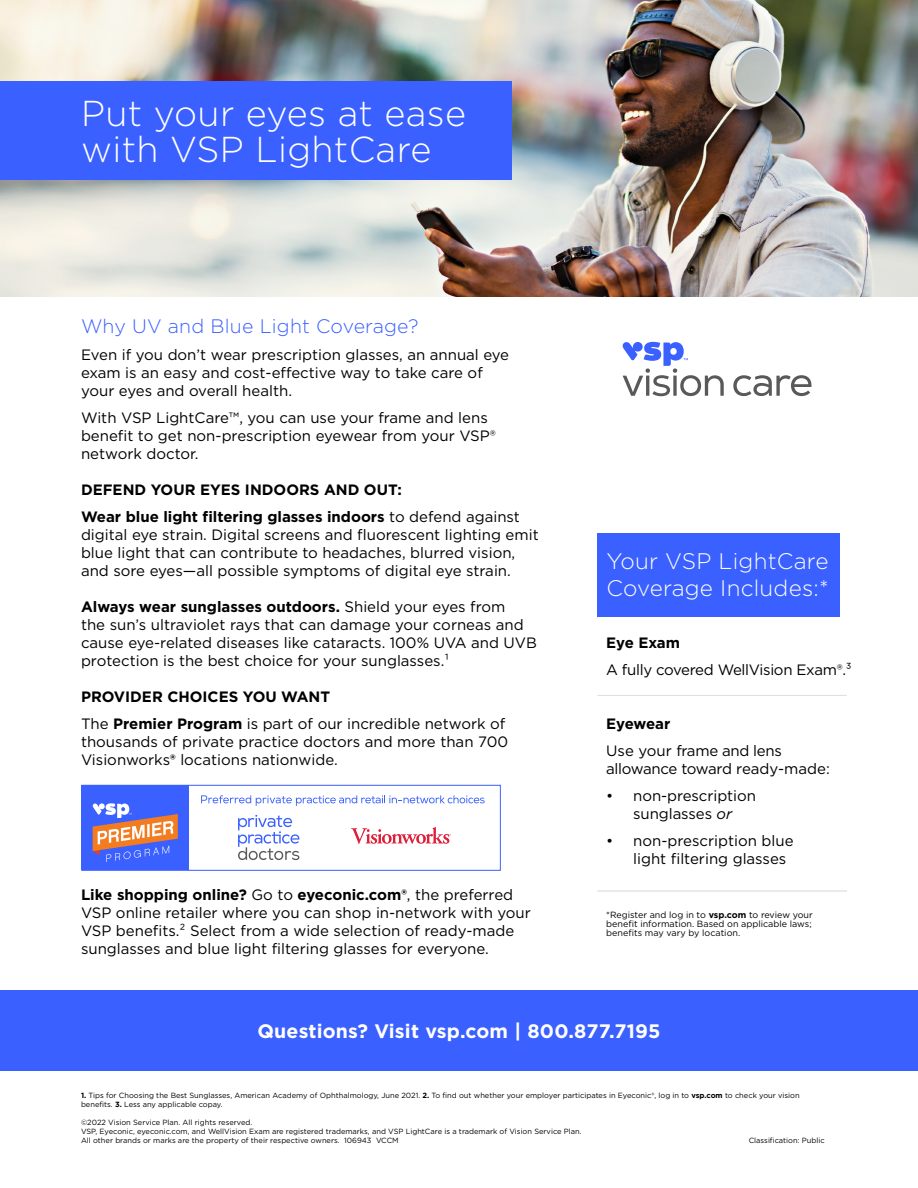
<style>
.page{position:relative;width:918px;height:1188px;background:#fff}
.page>*{position:absolute;margin:0;border:0;box-sizing:border-box;transform-origin:0 0}
.VSP_CORE_Heading_1{font:300 36px/36px "Gotham";letter-spacing:.01em;color:#fff}
.VSP_CORE_Heading_3{font:300 22.5px/27px "Gotham";letter-spacing:.01em;color:#fff}
.VSP_CORE_CTA_BAR{font:700 19.5px "Gotham";letter-spacing:.01em;color:#fff}
.VSP_CORE_Heading_3-2{font:300 19.5px "Gotham";letter-spacing:.01em;color:#3a60ff}
.t1{font:15px/18px "Gotham";color:#000}
.t2{font:15px/18px "Gotham";letter-spacing:-.02em;color:#000}
.t3{font:700 15px "Gotham";color:#000}
.t4{font:700 15px "Gotham";letter-spacing:-.02em;color:#000}
.t5{font:9px/9px "Gotham";color:#000}
.t6{font:7.5px/9px "Gotham";color:#000}
.s1{font-weight:700}
.s2{font-style:italic}
</style>
<div class="page">
<img style="left:416px;top:0;width:502px;height:297px">
<img style="left:0;top:0;width:416px;height:297px">
<div style="left:0;top:81px;width:512px;height:99px;background:#3a60ff"></div>
<div style="left:597px;top:533px;width:250px;height:84px;background:#3a60ff"></div>
<hr style="left:597px;top:695px;width:250px;height:1px;background:#dcddde">
<hr style="left:597px;top:891px;width:250px;height:1px;background:#d6d6d6">
<div style="left:0;top:990px;width:918px;height:81px;background:#3a60ff"></div>
<div style="left:840px;top:508px;width:15px;height:123px;background:#fff"></div>
<div style="left:82px;top:785px;width:107px;height:85px;background:#3a60ff"></div>
<div style="left:81px;top:785px;width:420px;height:86px;border:1px solid #3a60ff"></div>
<svg style="left:351px;top:827px;width:100px;height:17px"></svg>
<svg style="left:238px;top:815px;width:62px;height:45px"></svg>
<svg style="left:93px;top:803px;width:85px;height:59px"></svg>
<svg style="left:201px;top:795px;width:284px;height:11px"></svg>
<svg style="left:623px;top:342px;width:189px;height:54px"></svg>
<p class="VSP_CORE_Heading_1" style="left:81px;top:94px;width:387px">Put your eyes at ease with VSP LightCare</p>
<p class="VSP_CORE_Heading_3-2" style="left:81px;top:314px;width:339px">Why UV and Blue Light Coverage?</p>
<p class="t1" style="left:81px;top:345px;width:430px">Even if you don’t wear prescription glasses, an annual eye exam is an easy and cost-effective way to take care of your eyes and overall health.</p>
<p class="t1" style="left:81px;top:408px;width:416px">With VSP LightCare™, you can use your frame and lens benefit to get non-prescription eyewear from your VSP® network doctor.</p>
<p class="t3" style="left:81px;top:480px;width:323px">DEFEND YOUR EYES INDOORS AND OUT:</p>
<p class="t1" style="left:81px;top:507px;width:459px"><span class="s1">Wear blue light filtering glasses indoors</span> to defend against digital eye strain. Digital screens and fluorescent lighting emit blue light that can contribute to headaches, blurred vision, and sore eyes—all possible symptoms of digital eye strain.</p>
<p class="t1" style="left:81px;top:597px;width:458px"><span class="s1">Always wear sunglasses outdoors.</span> Shield your eyes from<br>the sun’s ultraviolet rays that can damage your corneas and cause eye-related diseases like cataracts. 100% UVA and UVB protection is the best choice for your sunglasses.¹</p>
<p class="t3" style="left:81px;top:687px;width:251px">PROVIDER CHOICES YOU WANT</p>
<p class="t1" style="left:81px;top:714px;width:429px">The <span class="s1">Premier Program</span> is part of our incredible network of thousands of private practice doctors and more than 700<br>Visionworks<span class="s1">®</span> locations nationwide.</p>
<p class="t1" style="left:81px;top:885px;width:451px"><span class="s1">Like shopping online?</span> Go to <span class="s1">eyeconic.com®</span>, the preferred VSP online retailer where you can shop in-network with your VSP benefits.² Select from a wide selection of ready-made sunglasses and blue light filtering glasses for everyone.</p>
<p class="VSP_CORE_Heading_3" style="left:607px;top:546px;width:224px">Your VSP LightCare<br>Coverage Includes:*</p>
<p class="t3" style="left:606px;top:633px;width:75px">Eye Exam</p>
<p class="t2" style="left:606px;top:660px;width:247px">A fully covered WellVision Exam®.³</p>
<p class="t4" style="left:606px;top:714px;width:66px">Eyewear</p>
<p class="t2" style="left:606px;top:741px;width:225px">Use your frame and lens allowance toward ready-made:</p>
<p class="t1" style="left:606px;top:786px;width:151px;text-align:center">• non-prescription sunglasses <span class="s2">or</span></p>
<p class="t1" style="left:633px;top:831px;width:162px;text-indent:-27px">• non-prescription blue light filtering glasses</p>
<p class="t5" style="left:606px;top:910px;width:208px">*Register and log in to <span class="s1">vsp.com</span> to review your benefit information. Based on applicable laws; benefits may vary by location.</p>
<p class="VSP_CORE_CTA_BAR" style="left:257px;top:1018px;width:405px">Questions? Visit vsp.com | 800.877.7195</p>
<p class="t6" style="left:81px;top:1091px;width:720px"><span class="s1">1.</span> Tips for Choosing the Best Sunglasses, American Academy of Ophthalmology, June 2021. <span class="s1">2.</span> To find out whether your employer participates in Eyeconic®, log in to <span class="s1">vsp.com</span> to check your vision benefits. <span class="s1">3.</span> Less any applicable copay.</p>
<p class="t6" style="left:81px;top:1118px;width:502px">©2022 Vision Service Plan. All rights reserved.<br>VSP, Eyeconic, eyeconic.com, and WellVision Exam are registered trademarks, and VSP LightCare is a trademark of Vision Service Plan.<br>All other brands or marks are the property of their respective owners. 106943 VCCM</p>
<p class="t6" style="left:749px;top:1136px;width:77px">Classification: Public</p>
</div>
